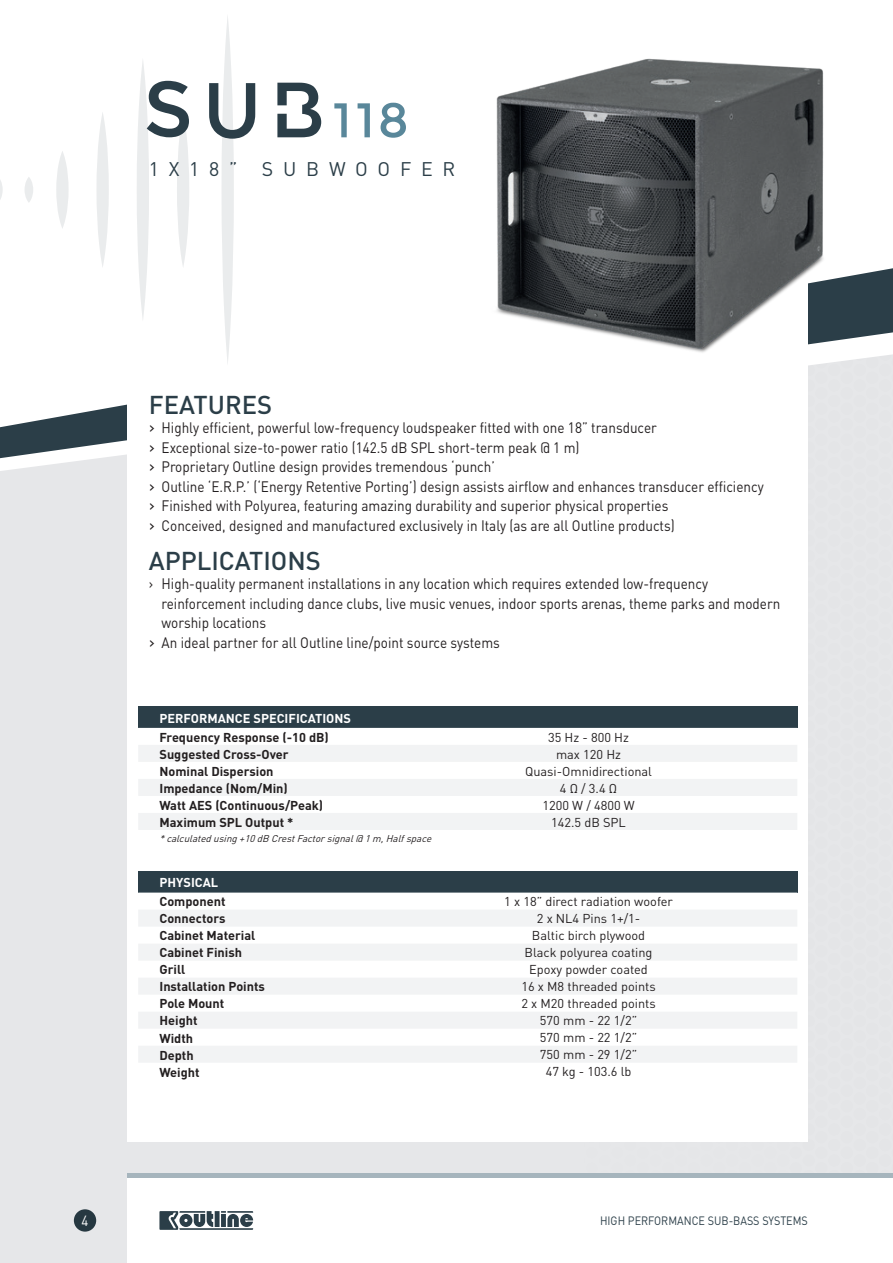
<style>
.page{position:relative;width:893px;height:1263px;background:#fff}
.page>*{position:absolute;margin:0;border:0;box-sizing:border-box;transform-origin:0 0}
.t1{font:500 25.5px "DIN";color:#2b3e48}
.t2{font:19.5px "DIN";letter-spacing:.5em;color:#2b3e48}
.t3{font:15px/19.5px "DIN";color:#231f20;scale:.9 1}
.t4{font:14.7px "DIN";color:#fff;scale:.9 1}
.t5{font:12.75px "DIN";color:#231f20}
.t6{font:700 12.75px "DIN";color:#231f20}
.t7{font:700 12.75px "DIN";color:#fff}
.t8{font:12px "DIN";color:#2b3e48;scale:.9 1}
.t9{font:italic 9.75px "DIN";color:#231f20}
.s1{font-size:16.8px}
</style>
<div class="page">
<div style="left:0;top:460px;width:893px;height:803px;background:#e6e7e9"></div>
<svg style="left:0;top:268px;width:893px;height:192px"></svg>
<div style="left:128px;top:0;width:680px;height:1142px;background:#fff"></div>
<div style="left:128px;top:1178px;width:765px;height:85px;background:#fff"></div>
<hr style="left:128px;top:1174px;width:765px;height:4px;background:#a6b5bd">
<div style="left:74px;top:1209px;width:22px;height:22px;background:#263841;border-radius:50%"></div>
<svg style="left:159px;top:1211px;width:94px;height:19px"></svg>
<svg style="left:96px;top:113px;width:13px;height:154px"></svg>
<svg style="left:56px;top:151px;width:13px;height:77px"></svg>
<svg style="left:25px;top:177px;width:8px;height:25px"></svg>
<svg style="left:0;top:180px;width:3px;height:19px"></svg>
<div style="left:138px;top:707px;width:659px;height:21px;background:#2b3e48"></div>
<svg style="left:138px;top:745px;width:659px;height:85px;fill:#f2f3f4"></svg>
<div style="left:138px;top:871px;width:659px;height:21px;background:#2b3e48"></div>
<svg style="left:138px;top:892px;width:659px;height:1px"></svg>
<svg style="left:138px;top:910px;width:659px;height:152px;fill:#f2f3f4"></svg>
<svg style="left:137px;top:16px;width:184px;height:347px"></svg>
<svg style="left:358px;top:103px;width:48px;height:35px"></svg>
<svg style="left:334px;top:103px;width:13px;height:34px"></svg>
<img style="left:496px;top:58px;width:354px;height:308px">
<h2 class="t2" style="left:149px;top:157px;width:308px">1X18” SUBWOOFER</h2>
<h1 class="t1" style="left:149px;top:388px;width:125px">FEATURES</h1>
<p class="t3" style="left:149px;top:418px;width:685px"><span class="s1">›</span> Highly efficient, powerful low-frequency loudspeaker fitted with one 18” transducer<br><span class="s1">›</span> Exceptional size-to-power ratio (142.5 dB SPL short-term peak @ 1 m)<br><span class="s1">›</span> Proprietary Outline design provides tremendous ‘punch’<br><span class="s1">›</span> Outline ‘E.R.P.’ (‘Energy Retentive Porting’) design assists airflow and enhances transducer efficiency <span class="s1">›</span> Finished with Polyurea, featuring amazing durability and superior physical properties<br><span class="s1">›</span> Conceived, designed and manufactured exclusively in Italy (as are all Outline products)</p>
<h1 class="t1" style="left:149px;top:544px;width:174px">APPLICATIONS</h1>
<p class="t3" style="left:149px;top:574px;width:623px">› High-quality permanent installations in any location which requires extended low-frequency</p>
<p class="t3" style="left:162px;top:593px;width:689px">reinforcement including dance clubs, live music venues, indoor sports arenas, theme parks and modern</p>
<p class="t3" style="left:162px;top:613px;width:118px">worship locations</p>
<p class="t3" style="left:149px;top:632px;width:392px"><span class="s1">›</span> An ideal partner for all Outline line/point source systems</p>
<p class="t7" style="left:159px;top:710px;width:193px">PERFORMANCE SPECIFICATIONS</p>
<p class="t6" style="left:159px;top:729px;width:171px">Frequency Response (-10 dB)</p>
<p class="t5" style="left:548px;top:729px;width:82px">35 Hz - 800 Hz</p>
<p class="t6" style="left:159px;top:746px;width:131px">Suggested Cross-Over</p>
<p class="t5" style="left:556px;top:746px;width:67px">max 120 Hz</p>
<p class="t6" style="left:159px;top:763px;width:116px">Nominal Dispersion</p>
<p class="t5" style="left:525px;top:763px;width:129px">Quasi-Omnidirectional</p>
<p class="t6" style="left:159px;top:780px;width:130px">Impedance (Nom/Min)</p>
<p class="t5" style="left:560px;top:780px;width:59px">4 Ω / 3.4 Ω</p>
<p class="t6" style="left:159px;top:797px;width:165px">Watt AES (Continuous/Peak)</p>
<p class="t5" style="left:542px;top:797px;width:94px">1200 W / 4800 W</p>
<p class="t6" style="left:159px;top:814px;width:136px">Maximum SPL Output *</p>
<p class="t5" style="left:551px;top:814px;width:76px">142.5 dB SPL</p>
<p class="t9" style="left:159px;top:833px;width:276px">*calculatedusing+10dB CrestFactorsignal@ 1m,Halfspace</p>
<p class="t7" style="left:159px;top:874px;width:60px">PHYSICAL</p>
<p class="t6" style="left:159px;top:893px;width:68px">Component</p>
<p class="t5" style="left:504px;top:894px;width:170px">1 x 18” direct radiation woofer</p>
<p class="t6" style="left:159px;top:910px;width:67px">Connectors</p>
<p class="t5" style="left:537px;top:911px;width:105px">2 x NL4 Pins 1+/1-</p>
<p class="t6" style="left:159px;top:927px;width:97px">Cabinet Material</p>
<p class="t5" style="left:532px;top:928px;width:115px">Baltic birch plywood</p>
<p class="t6" style="left:159px;top:944px;width:84px">Cabinet Finish</p>
<p class="t5" style="left:525px;top:945px;width:129px">Black polyurea coating</p>
<p class="t6" style="left:159px;top:961px;width:27px">Grill</p>
<p class="t5" style="left:529px;top:962px;width:120px">Epoxy powder coated</p>
<p class="t6" style="left:159px;top:978px;width:107px">Installation Points</p>
<p class="t5" style="left:521px;top:979px;width:136px">16 x M8 threaded points</p>
<p class="t6" style="left:159px;top:995px;width:66px">Pole Mount</p>
<p class="t5" style="left:521px;top:996px;width:136px">2 x M20 threaded points</p>
<p class="t6" style="left:159px;top:1012px;width:40px">Height</p>
<p class="t5" style="left:540px;top:1013px;width:99px">570 mm - 22 1/2”</p>
<p class="t6" style="left:159px;top:1029px;width:35px">Width</p>
<p class="t5" style="left:540px;top:1030px;width:99px">570 mm - 22 1/2”</p>
<p class="t6" style="left:159px;top:1046px;width:36px">Depth</p>
<p class="t5" style="left:540px;top:1047px;width:99px">750 mm - 29 1/2”</p>
<p class="t6" style="left:159px;top:1063px;width:42px">Weight</p>
<p class="t5" style="left:546px;top:1064px;width:87px">47 kg - 103.6 lb</p>
<p class="t4" style="left:82px;top:1211px;width:9px">4</p>
<p class="t8" style="left:600px;top:1213px;width:232px">HIGH PERFORMANCE SUB-BASS SYSTEMS</p>
</div>
